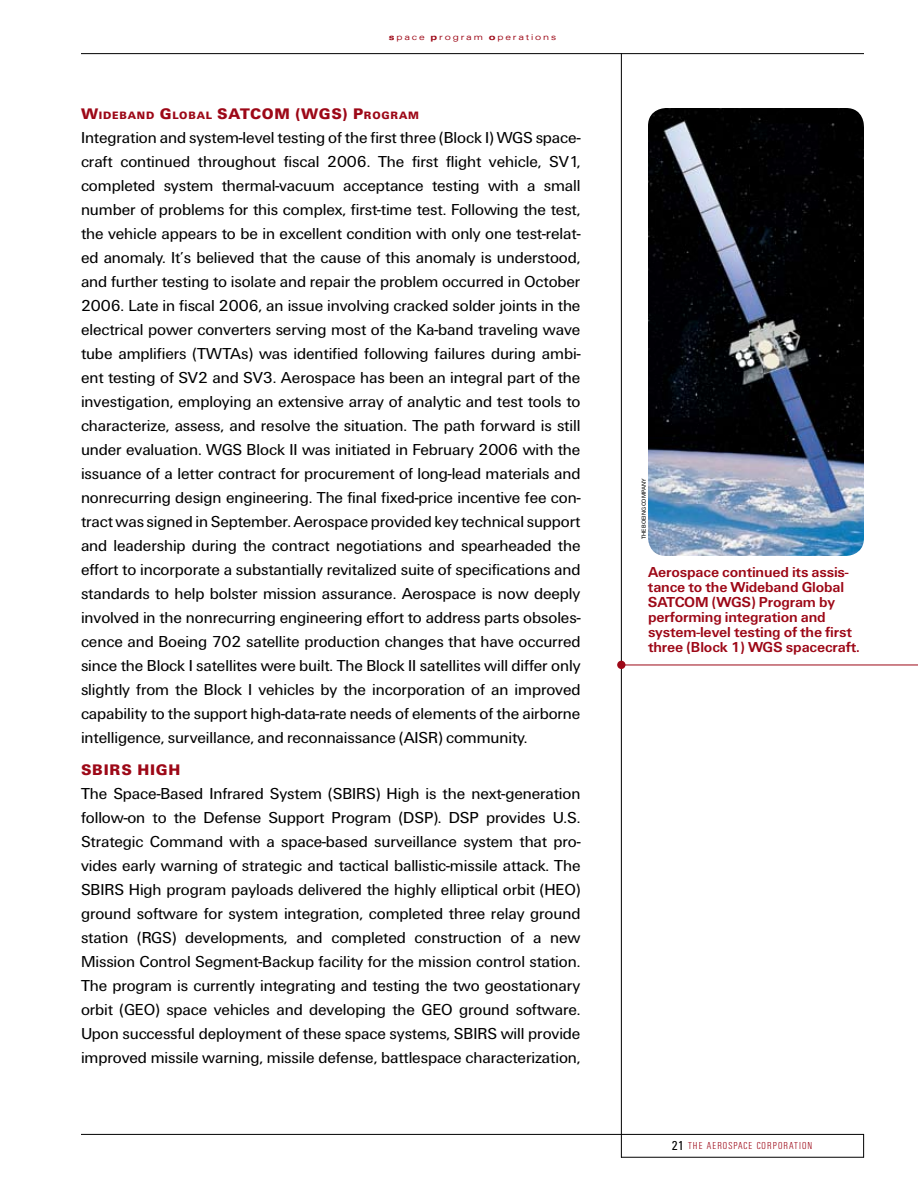
<style>
.page{position:relative;width:918px;height:1188px;background:#fff}
.page>*{position:absolute;margin:0;border:0;box-sizing:border-box;transform-origin:0 0}
.t1{font:16.5px/24px "U55";letter-spacing:-.005em;color:#000;text-align:justify}
.t2{font:15.9px "U75";letter-spacing:.05em;color:#9d0817}
.t3{font:15px/15px "U65";letter-spacing:-.01em;color:#9d0817}
.t4{font:11.1px "U75";letter-spacing:.07em;color:#9d0817}
.t5{font:10.5px "U47";letter-spacing:.11em;color:#9d0817}
.t6{font:9px "U53";letter-spacing:.21em;color:#9d0817}
.t7{font:6px "U55";letter-spacing:-.005em;color:#000}
.s1{font-family:"U73"}
.s2{font-size:15.9px}
.s3{font-size:11.1px}
.s4{font-family:"U57";font-size:13.5px;color:#000}
</style>
<div class="page">
<hr style="left:621px;top:53px;width:1px;height:1105px;background:#000">
<hr style="left:81px;top:53px;width:783px;height:1px;background:#000">
<hr style="left:81px;top:1134px;width:783px;height:1px;background:#000">
<hr style="left:621px;top:1157px;width:243px;height:1px;background:#000">
<svg style="left:863px;top:1135px;width:1px;height:23px"></svg>
<img style="left:648px;top:108px;width:216px;height:448px;border-radius:18px">
<hr style="left:620px;top:665px;width:298px;height:1px;background:#9d0817">
<div style="left:617px;top:661px;width:9px;height:8px;background:#9d0817;border-radius:50%"></div>
<p class="t6" style="left:389px;top:31px;width:169px"><span class="s1">s</span>pace <span class="s1">p</span>rogram <span class="s1">o</span>perations</p>
<p class="t4" style="left:81px;top:107px;width:148px"><span class="s2">W</span>IDEBAND <span class="s2">G</span>LOBAL <span class="s2">SAT</span></p>
<p class="t2" style="left:250px;top:103px;width:26px">COM</p>
<p class="t2" style="left:295px;top:103px;width:125px">(WGS) P<span class="s3">ROGRAM</span></p>
<p class="t1" style="left:81px;top:126px;width:501px">Integration and system-level testing of the first three (Block I) WGS space&shy;craft continued throughout fiscal 2006. The first flight vehicle, SV1, completed system thermal-vacuum acceptance testing with a small number of problems for this complex, first-time test. Following the test, the vehicle appears to be in excellent condition with only one test-relat&shy;ed anomaly. It’s believed that the cause of this anomaly is understood, and further testing to isolate and repair the problem occurred in October 2006. Late in fiscal 2006, an issue involving cracked solder joints in the electrical power converters serving most of the Ka-band traveling wave tube amplifiers (TWTAs) was identified following failures during ambi&shy;ent testing of SV2 and SV3. Aerospace has been an integral part of the investigation, employing an extensive array of analytic and test tools to characterize, assess, and resolve the situation. The path forward is still under evaluation. WGS Block II was initiated in February 2006 with the issuance of a letter contract for procurement of long-lead materials and nonrecurring design engineering. The final fixed-price incentive fee con&shy;tract was signed in September. Aerospace provided key technical support and leadership during the contract negotiations and spearheaded the effort to incorporate a substantially revitalized suite of specifications and standards to help bolster mission assurance. Aerospace is now deeply involved in the nonrecurring engineering effort to address parts obsoles&shy;cence and Boeing 702 satellite production changes that have occurred since the Block I satellites were built. The Block II satellites will differ only slightly from the Block I vehicles by the incorporation of an improved capability to the support high-data-rate needs of elements of the airborne intelligence, surveillance, and reconnaissance (AISR) community.</p>
<p class="t2" style="left:81px;top:760px;width:33px">SBIRS</p>
<p class="t2" style="left:137px;top:760px;width:42px">HIGH</p>
<p class="t1" style="left:81px;top:783px;width:501px">The Space-Based Infrared System (SBIRS) High is the next-generation follow-on to the Defense Support Program (DSP). DSP provides U.S.<br>Strategic Command with a space-based surveillance system that pro&shy;vides early warning of strategic and tactical ballistic-missile attack. The SBIRS High program payloads delivered the highly elliptical orbit (HEO) ground software for system integration, completed three relay ground station (RGS) developments, and completed construction of a new Mission Control Segment-Backup facility for the mission control station.<br>The program is currently integrating and testing the two geostationary orbit (GEO) space vehicles and developing the GEO ground software.<br>Upon successful deployment of these space systems, SBIRS will provide improved missile warning, missile defense, battlespace characterization,</p>
<p class="t7" style="left:640px;top:539px;width:62px;rotate:-90deg">THE BOEING COMPANY</p>
<p class="t3" style="left:648px;top:566px;width:213px">Aerospace continued its assis&shy;tance to the Wideband Global<br>SATCOM (WGS ) Program by performing integration and system-level testing of the first three (Block 1) WGS spacecraft.</p>
<p class="t5" style="left:672px;top:1139px;width:142px"><span class="s4">21</span> THE AEROSPACE CORPORATION</p>
</div>
